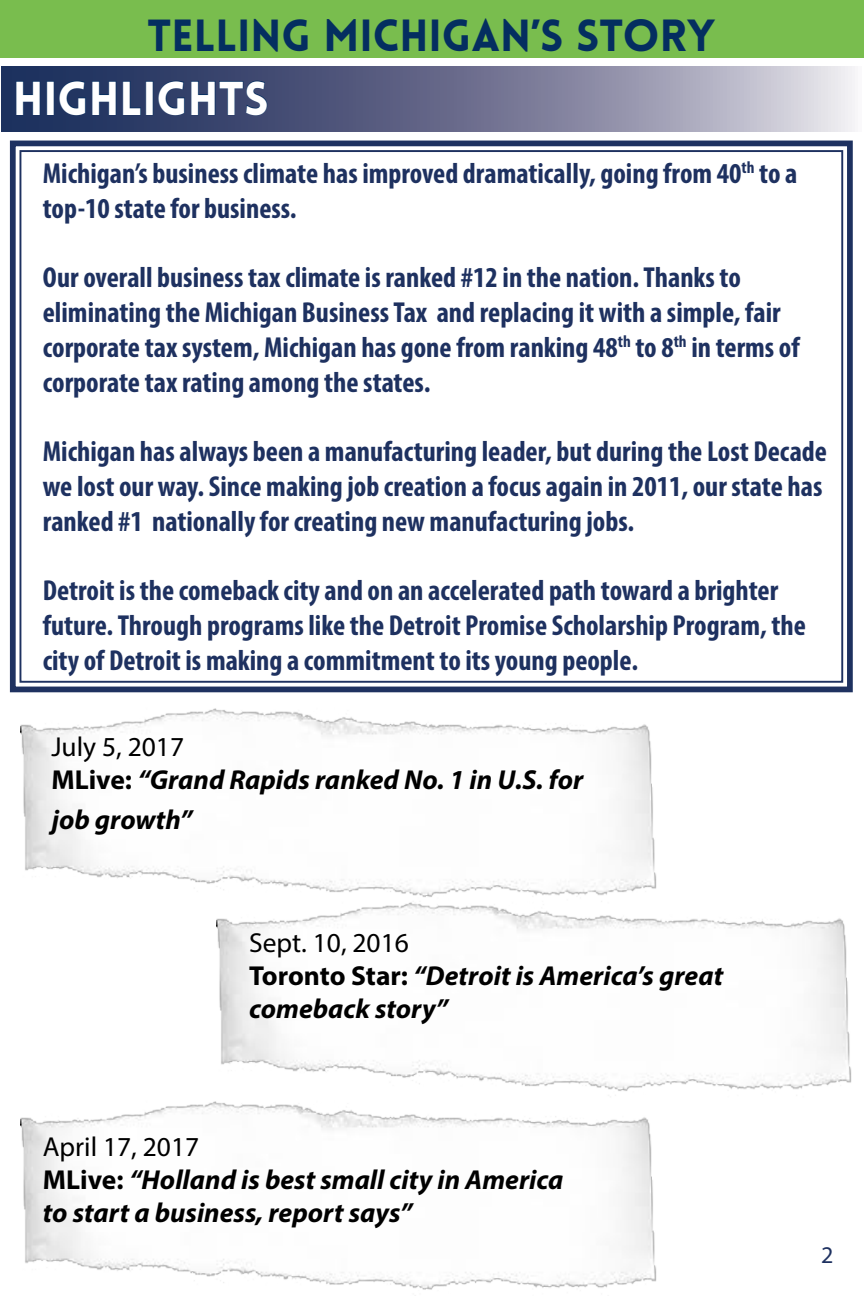
<style>
.page{position:relative;width:864px;height:1296px;background:#fff}
.page>*{position:absolute;margin:0;border:0;box-sizing:border-box;transform-origin:0 0}
.t1{font:900 46.5px "Lovelo";color:#fff}
.t2{font:900 44px "Lovelo";color:#042e60}
.t3{font:700 condensed 29px/34.8px "Myriad Pro";color:#1e3160}
.t4{font:italic 700 27.5px/33px "Myriad Pro";color:#000}
.t5{font:24px "Myriad Pro";color:#1e3160}
.s1{font-weight:400;font-style:normal}
.s2{font-style:normal}
</style>
<div class="page">
<img style="left:216px;top:906px;width:636px;height:183px">
<img style="left:20px;top:1088px;width:637px;height:202px">
<svg style="left:9px;top:140px;width:844px;height:553px"></svg>
<div style="left:0;top:0;width:864px;height:58px;background:#79bd4e"></div>
<img style="left:20px;top:708px;width:637px;height:198px">
<svg style="left:2px;top:66px;width:853px;height:65px;background:#797d9a"></svg>
<svg style="left:15px;top:80px;width:26px;height:36px"></svg>
<div style="left:47px;top:81px;width:7px;height:34px;border:1px solid #042e60"></div>
<svg style="left:53px;top:80px;width:89px;height:36px;background:#203562"></svg>
<div style="left:146px;top:81px;width:7px;height:34px;border:1px solid #042e60"></div>
<svg style="left:152px;top:80px;width:116px;height:36px;background:#2f3f6a"></svg>
<h2 class="t2" style="left:147px;top:8px;width:569px">TELLING MICHIGAN’S STORY</h2>
<h1 class="t1" style="left:13px;top:69px;width:258px">HIGHLIGHTS</h1>
<p class="t3" style="left:43px;top:155px;width:756px">Michigan’s business climate has improved dramatically, going from 40<sup>th</sup> to a top-10 state for business.</p>
<p class="t3" style="left:43px;top:260px;width:759px">Our overall business tax climate is ranked #12 in the nation. Thanks to eliminating the Michigan Business Tax and replacing it with a simple, fair corporate tax system, Michigan has gone from ranking 48<sup>th</sup> to 8<sup>th</sup> in terms of corporate tax rating among the states.</p>
<p class="t3" style="left:43px;top:434px;width:786px">Michigan has always been a manufacturing leader, but during the Lost Decade we lost our way. Since making job creation a focus again in 2011, our state has ranked #1 nationally for creating new manufacturing jobs.</p>
<p class="t3" style="left:43px;top:573px;width:765px">Detroit is the comeback city and on an accelerated path toward a brighter future. Through programs like the Detroit Promise Scholarship Program, the city of Detroit is making a commitment to its young people.</p>
<p class="t4" style="left:51px;top:729px;width:533px"><span class="s1">July 5, 2017<br></span><span class="s2">MLive:</span> “Grand Rapids ranked No. 1 in U.S. for</p>
<p class="t4" style="left:51px;top:803px;width:142px">job growth”</p>
<p class="t4" style="left:249px;top:926px;width:476px"><span class="s1">Sept. 10, 2016<br></span><span class="s2">Toronto Star:</span> “Detroit is America’s great comeback story”</p>
<p class="t4" style="left:43px;top:1130px;width:522px"><span class="s1">April 17, 2017<br></span><span class="s2">MLive:</span> “Holland is best small city in America to start a business, report says”</p>
<p class="t5" style="left:821px;top:1241px;width:14px">2</p>
</div>
